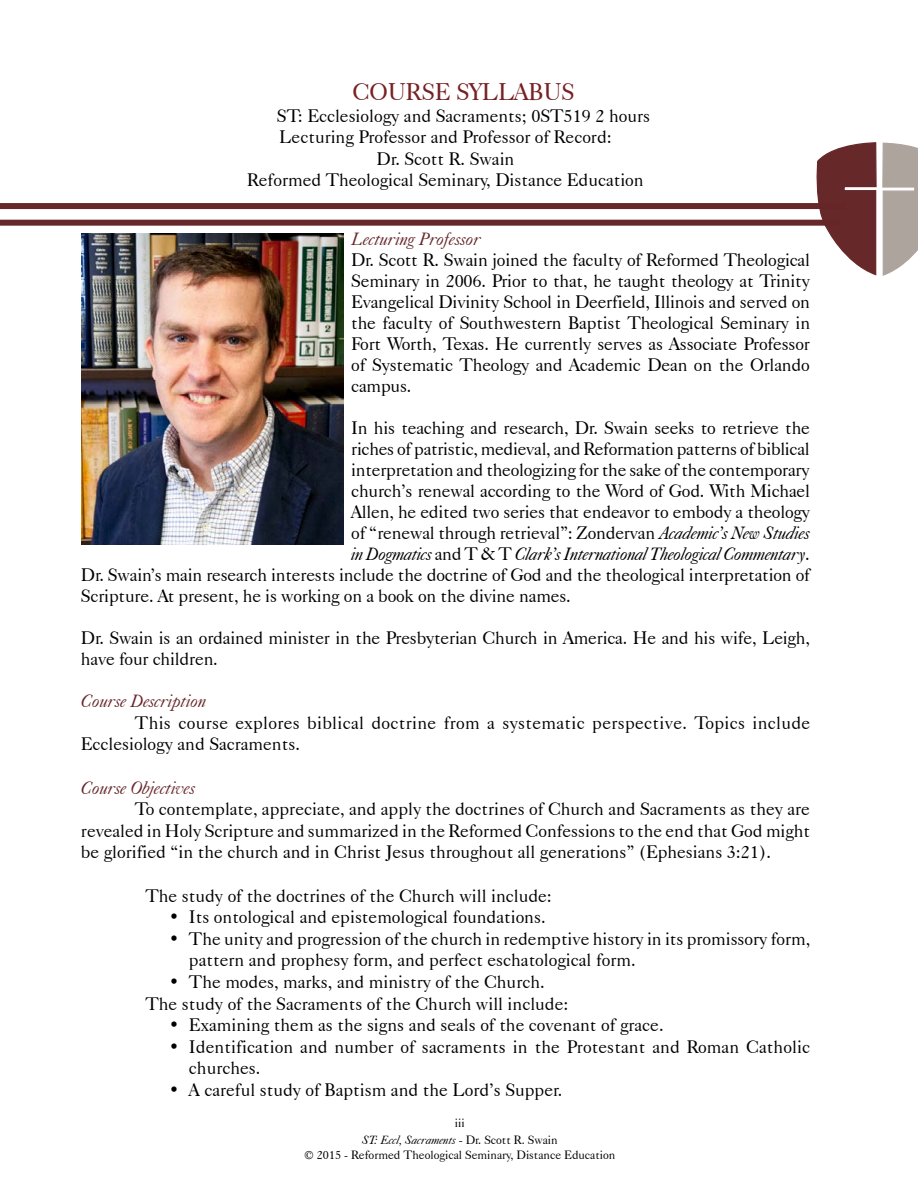
<style>
.page{position:relative;width:918px;height:1188px;background:#fff}
.page>*{position:absolute;margin:0;border:0;box-sizing:border-box;transform-origin:0 0}
.t1{font:24px "Caslon 540 BT";color:#762123}
.t2{font:18px/21px "Caslon 540 BT";color:#000}
.t3{font:18px/21.6px "Caslon 540 BT";letter-spacing:.02em;color:#000}
.t4{font:italic 18px "Caslon 540 BT";letter-spacing:-.015em;color:#000}
.t5{font:italic 18px "Caslon 540 BT";color:#662628}
.t6{font:12px/17.5px "Caslon 540 BT";color:#000;text-align:center}
.s1{font-style:italic}
.s2{font-style:normal}
</style>
<div class="page">
<div style="left:0;top:203px;width:846px;height:6px;background:#662628"></div>
<div style="left:0;top:220px;width:840px;height:6px;background:#662628"></div>
<svg style="left:814px;top:142px;width:104px;height:134px"></svg>
<img style="left:81px;top:233px;width:262px;height:312px">
<h1 class="t1" style="left:352px;top:77px;width:224px">COURSE SYLLABUS</h1>
<p class="t2" style="left:277px;top:105px;width:375px">ST: Ecclesiology and Sacraments; 0ST519 2 hours</p>
<p class="t2" style="left:279px;top:126px;width:334px">Lecturing Professor and Professor of Record:</p>
<p class="t2" style="left:377px;top:148px;width:139px">Dr. Scott R. Swain</p>
<p class="t2" style="left:247px;top:169px;width:398px">Reformed Theological Seminary, Distance Education</p>
<p class="t5" style="left:351px;top:227px;width:131px">Lecturing Professor</p>
<p class="t2" style="left:351px;top:249px;width:460px;text-align:justify">Dr. Scott R. Swain joined the faculty of Reformed Theological Seminary in 2006. Prior to that, he taught theology at Trinity Evangelical Divinity School in Deerfield, Illinois and served on the faculty of Southwestern Baptist Theological Seminary in Fort Worth, Texas. He currently serves as Associate Professor of Systematic Theology and Academic Dean on the Orlando campus.</p>
<p class="t2" style="left:351px;top:417px;width:460px">In his teaching and research, Dr. Swain seeks to retrieve the</p>
<p class="t2" style="left:351px;top:438px;width:460px">riches of patristic, medieval, and Reformation patterns of biblical</p>
<p class="t2" style="left:351px;top:459px;width:460px">interpretation and theologizing for the sake of the contemporary</p>
<p class="t2" style="left:351px;top:480px;width:460px">church’s renewal according to the Word of God. With Michael</p>
<p class="t2" style="left:351px;top:501px;width:460px">Allen, he edited two series that endeavor to embody a theology</p>
<p class="t2" style="left:351px;top:522px;width:460px">of “renewal through retrieval”: Zondervan <span class="s1">Academic’s New Studies</span></p>
<p class="t4" style="left:351px;top:542px;width:460px">in Dogmatics <span class="s2">and T &amp; T</span> Clark’s International Theological Commentary<span class="s2">.</span></p>
<p class="t2" style="left:81px;top:564px;width:731px">Dr. Swain’s main research interests include the doctrine of God and the theological interpretation of</p>
<p class="t2" style="left:81px;top:585px;width:491px">Scripture. At present, he is working on a book on the divine names.</p>
<p class="t2" style="left:81px;top:627px;width:731px">Dr. Swain is an ordained minister in the Presbyterian Church in America. He and his wife, Leigh, have four children.</p>
<p class="t5" style="left:81px;top:690px;width:127px">Course Description</p>
<p class="t3" style="left:81px;top:712px;width:731px;text-indent:54px">This course explores biblical doctrine from a systematic perspective. Topics include<br>Ecclesiology and Sacraments.</p>
<p class="t5" style="left:81px;top:776px;width:116px">Course Objectives</p>
<p class="t2" style="left:81px;top:798px;width:731px;line-height:21.6px;text-align:justify;text-indent:54px">To contemplate, appreciate, and apply the doctrines of Church and Sacraments as they are revealed in Holy Scripture and summarized in the Reformed Confessions to the end that God might be glorified “in the church and in Christ Jesus throughout all generations” (Ephesians 3:21).</p>
<p class="t2" style="left:145px;top:885px;width:408px">The study of the doctrines of the Church will include:</p>
<p class="t2" style="left:169px;top:906px;width:378px">• Its ontological and epistemological foundations.</p>
<p class="t2" style="left:189px;top:928px;width:623px;line-height:21.6px;text-indent:-20px">• The unity and progression of the church in redemptive history in its promissory form, pattern and prophesy form, and perfect eschatological form.</p>
<p class="t2" style="left:145px;top:971px;width:424px;line-height:21.6px;text-align:center">• The modes, marks, and ministry of the Church.<br>The study of the Sacraments of the Church will include:</p>
<p class="t2" style="left:169px;top:1014px;width:496px">• Examining them as the signs and seals of the covenant of grace.</p>
<p class="t2" style="left:189px;top:1036px;width:623px;line-height:21.6px;text-indent:-20px">• Identification and number of sacraments in the Protestant and Roman Catholic churches.</p>
<p class="t2" style="left:169px;top:1079px;width:395px">• A careful study of Baptism and the Lord’s Supper.</p>
<p class="t6" style="left:362px;top:1113px;width:197px">iii<br><span class="s1">ST: Eccl, Sacraments</span> - Dr. Scott R. Swain</p>
<p class="t6" style="left:304px;top:1145px;width:313px">© 2015 - Reformed Theological Seminary, Distance Education</p>
</div>
